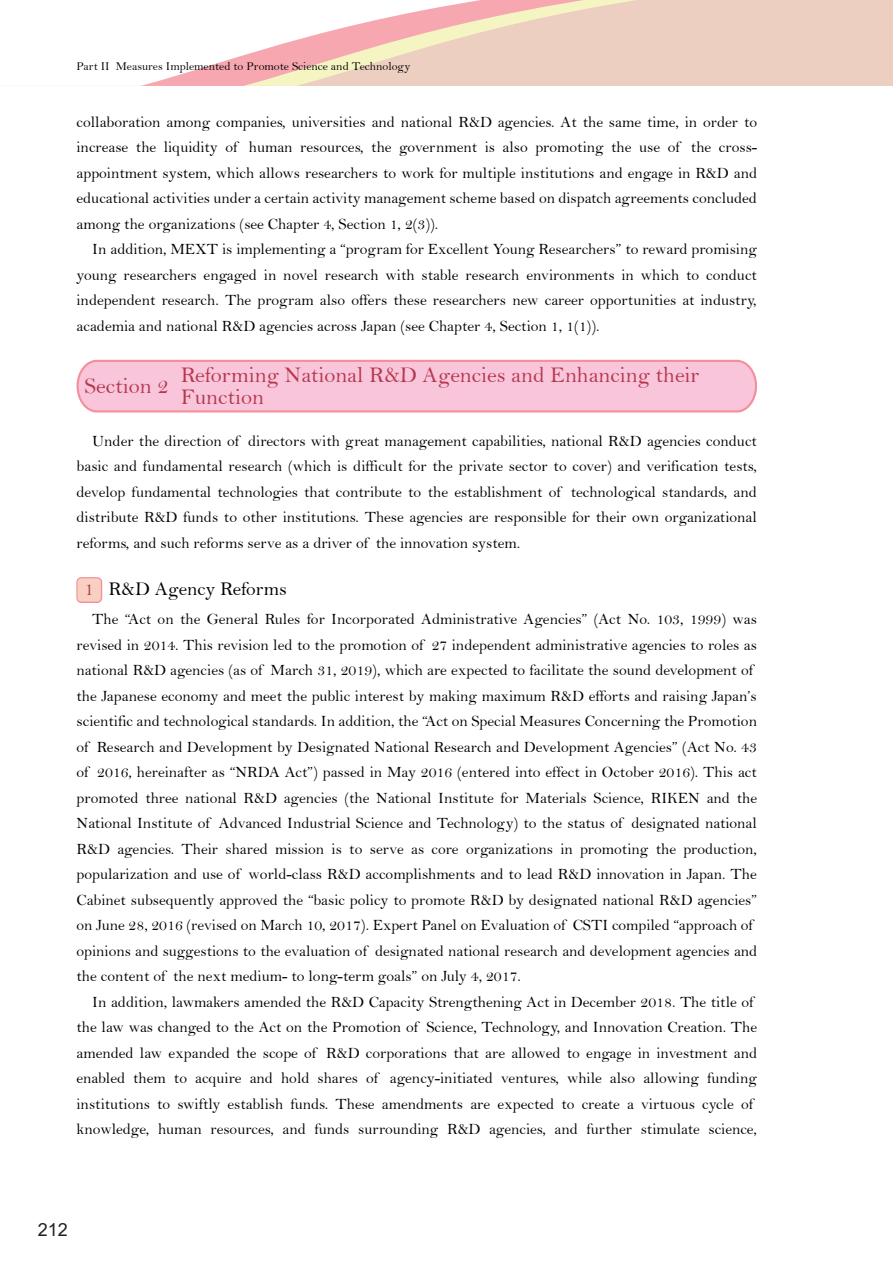
<style>
.page{position:relative;width:893px;height:1263px;background:#fff}
.page>*{position:absolute;margin:0;border:0;box-sizing:border-box;transform-origin:0 0}
.t1{font:22.5px/22.5px "Bell";color:#b6374e}
.t2{font:19.5px "Bell";color:#000}
.t3{font:18px "Arial";color:#231f20}
.t4{font:15.75px/25.5px "Bell";color:#000;text-align:justify}
.t5{font:12px "Bell";color:#000}
.s1{color:#b6374e}
</style>
<div class="page">
<div style="left:0;top:0;width:893px;height:86px;background:#edcfc1"></div>
<svg style="left:576px;top:0;width:59px;height:11px"></svg>
<svg style="left:0;top:0;width:576px;height:86px;fill:#fff"></svg>
<svg style="left:76px;top:359px;width:680px;height:54px;background:#f7c2d6"></svg>
<svg style="left:77px;top:577px;width:25px;height:26px"></svg>
<p class="t5" style="left:77px;top:59px;width:335px">Part II Measures Implemented to Promote Science and Technology</p>
<p class="t4" style="left:77px;top:109px;width:682px">collaboration among companies, universities and national R&amp;D agencies. At the same time, in order to</p>
<p class="t4" style="left:77px;top:134px;width:682px">increase the liquidity of human resources, the government is also promoting the use of the cross-</p>
<p class="t4" style="left:77px;top:160px;width:682px">appointment system, which allows researchers to work for multiple institutions and engage in R&amp;D and</p>
<p class="t4" style="left:77px;top:185px;width:682px">educational activities under a certain activity management scheme based on dispatch agreements concluded</p>
<p class="t4" style="left:77px;top:211px;width:363px">among the organizations (see Chapter 4, Section 1, 2(3)).</p>
<p class="t4" style="left:92px;top:236px;width:666px">In addition, MEXT is implementing a “program for Excellent Young Researchers” to reward promising</p>
<p class="t4" style="left:77px;top:262px;width:682px">young researchers engaged in novel research with stable research environments in which to conduct</p>
<p class="t4" style="left:77px;top:287px;width:682px">independent research. The program also offers these researchers new career opportunities at industry,</p>
<p class="t4" style="left:77px;top:313px;width:524px">academia and national R&amp;D agencies across Japan (see Chapter 4, Section 1, 1(1)).</p>
<p class="t1" style="left:84px;top:374px;width:86px">Section 2</p>
<p class="t1" style="left:181px;top:363px;width:520px">Reforming National R&amp;D Agencies and Enhancing their<br>Function</p>
<p class="t4" style="left:77px;top:428px;width:682px;text-indent:16px">Under the direction of directors with great management capabilities, national R&amp;D agencies conduct basic and fundamental research (which is difficult for the private sector to cover) and verification tests, develop fundamental technologies that contribute to the establishment of technological standards, and distribute R&amp;D funds to other institutions. These agencies are responsible for their own organizational reforms, and such reforms serve as a driver of the innovation system.</p>
<p class="t2" style="left:84px;top:577px;width:204px"><span class="s1">1</span> R&amp;D Agency Reforms</p>
<p class="t4" style="left:92px;top:606px;width:666px">The “Act on the General Rules for Incorporated Administrative Agencies” (Act No. 103, 1999) was</p>
<p class="t4" style="left:77px;top:632px;width:682px">revised in 2014. This revision led to the promotion of 27 independent administrative agencies to roles as</p>
<p class="t4" style="left:77px;top:657px;width:678px">national R&amp;D agencies (as of March 31, 2019), which are expected to facilitate the sound development of</p>
<p class="t4" style="left:77px;top:683px;width:682px">the Japanese economy and meet the public interest by making maximum R&amp;D efforts and raising Japan’s</p>
<p class="t4" style="left:77px;top:708px;width:682px">scientific and technological standards. In addition, the “Act on Special Measures Concerning the Promotion</p>
<p class="t4" style="left:77px;top:734px;width:682px">of Research and Development by Designated National Research and Development Agencies” (Act No. 43</p>
<p class="t4" style="left:77px;top:759px;width:682px">of 2016, hereinafter as “NRDA Act”) passed in May 2016 (entered into effect in October 2016). This act</p>
<p class="t4" style="left:77px;top:785px;width:682px">promoted three national R&amp;D agencies (the National Institute for Materials Science, RIKEN and the</p>
<p class="t4" style="left:77px;top:810px;width:682px">National Institute of Advanced Industrial Science and Technology) to the status of designated national</p>
<p class="t4" style="left:77px;top:836px;width:682px">R&amp;D agencies. Their shared mission is to serve as core organizations in promoting the production,</p>
<p class="t4" style="left:77px;top:861px;width:682px">popularization and use of world-class R&amp;D accomplishments and to lead R&amp;D innovation in Japan. The</p>
<p class="t4" style="left:77px;top:887px;width:682px">Cabinet subsequently approved the “basic policy to promote R&amp;D by designated national R&amp;D agencies”</p>
<p class="t4" style="left:77px;top:912px;width:678px">on June 28, 2016 (revised on March 10, 2017). Expert Panel on Evaluation of CSTI compiled “approach of</p>
<p class="t4" style="left:77px;top:938px;width:682px">opinions and suggestions to the evaluation of designated national research and development agencies and</p>
<p class="t4" style="left:77px;top:963px;width:446px">the content of the next medium- to long-term goals” on July 4, 2017.</p>
<p class="t4" style="left:92px;top:989px;width:663px">In addition, lawmakers amended the R&amp;D Capacity Strengthening Act in December 2018. The title of</p>
<p class="t4" style="left:77px;top:1014px;width:682px">the law was changed to the Act on the Promotion of Science, Technology, and Innovation Creation. The</p>
<p class="t4" style="left:77px;top:1040px;width:682px">amended law expanded the scope of R&amp;D corporations that are allowed to engage in investment and</p>
<p class="t4" style="left:77px;top:1065px;width:682px">enabled them to acquire and hold shares of agency-initiated ventures, while also allowing funding</p>
<p class="t4" style="left:77px;top:1091px;width:678px">institutions to swiftly establish funds. These amendments are expected to create a virtuous cycle of</p>
<p class="t4" style="left:77px;top:1116px;width:682px">knowledge, human resources, and funds surrounding R&amp;D agencies, and further stimulate science,</p>
<p class="t3" style="left:38px;top:1217px;width:32px">212</p>
</div>
